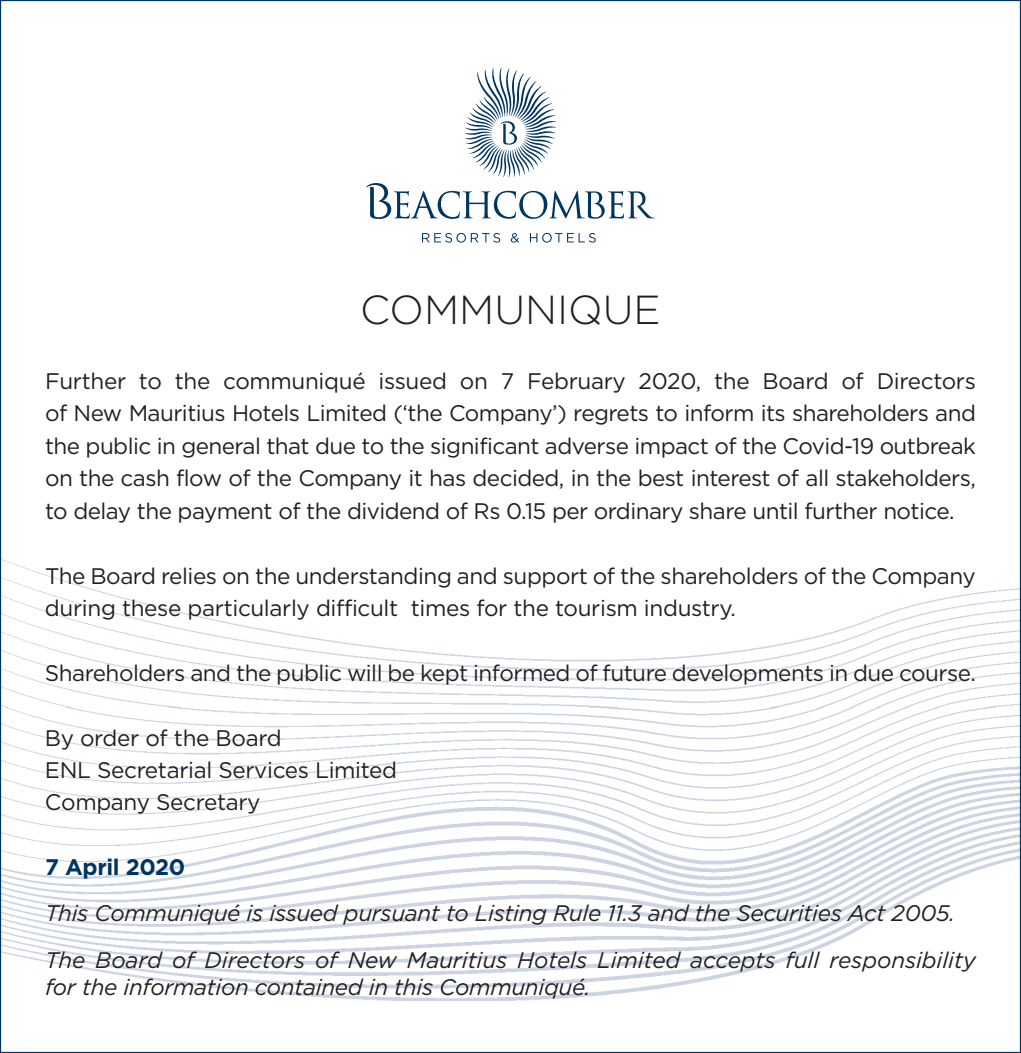
<style>
.page{position:relative;width:1021px;height:1053px;background:#fff}
.page>*{position:absolute;margin:0;border:0;box-sizing:border-box;transform-origin:0 0}
.t1{font:300 40.5px "Gotham";color:#231f20}
.t2{font:22.5px/32.4px "Gotham";letter-spacing:-.02em;color:#231f20}
.t3{font:italic 22.5px/46.1px "Gotham";letter-spacing:-.015em;color:#231f20}
.t4{font:700 22.5px "Gotham";letter-spacing:-.015em;color:#003560}
</style>
<div class="page">
<img style="left:2px;top:559px;width:1016px;height:441px">
<svg style="left:464px;top:68px;width:92px;height:109px"></svg>
<svg style="left:366px;top:183px;width:288px;height:36px"></svg>
<svg style="left:422px;top:233px;width:78px;height:9px"></svg>
<svg style="left:511px;top:233px;width:8px;height:9px"></svg>
<svg style="left:530px;top:233px;width:65px;height:9px"></svg>
<h1 class="t1" style="left:360px;top:296px;width:302px">COMMUNIQUE</h1>
<p class="t2" style="left:45px;top:367px;width:932px;text-align:justify">Further to the communiqué issued on 7 February 2020, the Board of Directors of New Mauritius Hotels Limited (‘the Company’) regrets to inform its shareholders and the public in general that due to the significant adverse impact of the Covid-19 outbreak on the cash flow of the Company it has decided, in the best interest of all stakeholders, to delay the payment of the dividend of Rs 0.15 per ordinary share until further notice.</p>
<p class="t2" style="left:45px;top:561px;width:932px">The Board relies on the understanding and support of the shareholders of the Company during these particularly difficult times for the tourism industry.</p>
<p class="t2" style="left:45px;top:658px;width:932px">Shareholders and the public will be kept informed of future developments in due course.</p>
<p class="t2" style="left:45px;top:723px;width:354px">By order of the Board<br>ENL Secretarial Services Limited<br>Company Secretary</p>
<p class="t4" style="left:45px;top:859px;width:142px">7 April 2020</p>
<p class="t3" style="left:45px;top:892px;width:932px">This Communiqué is issued pursuant to Listing Rule 11.3 and the Securities Act 2005.<br>The Board of Directors of New Mauritius Hotels Limited accepts full responsibility</p>
<p class="t3" style="left:45px;top:965px;width:546px">for the information contained in this Communiqué.</p>
</div>
